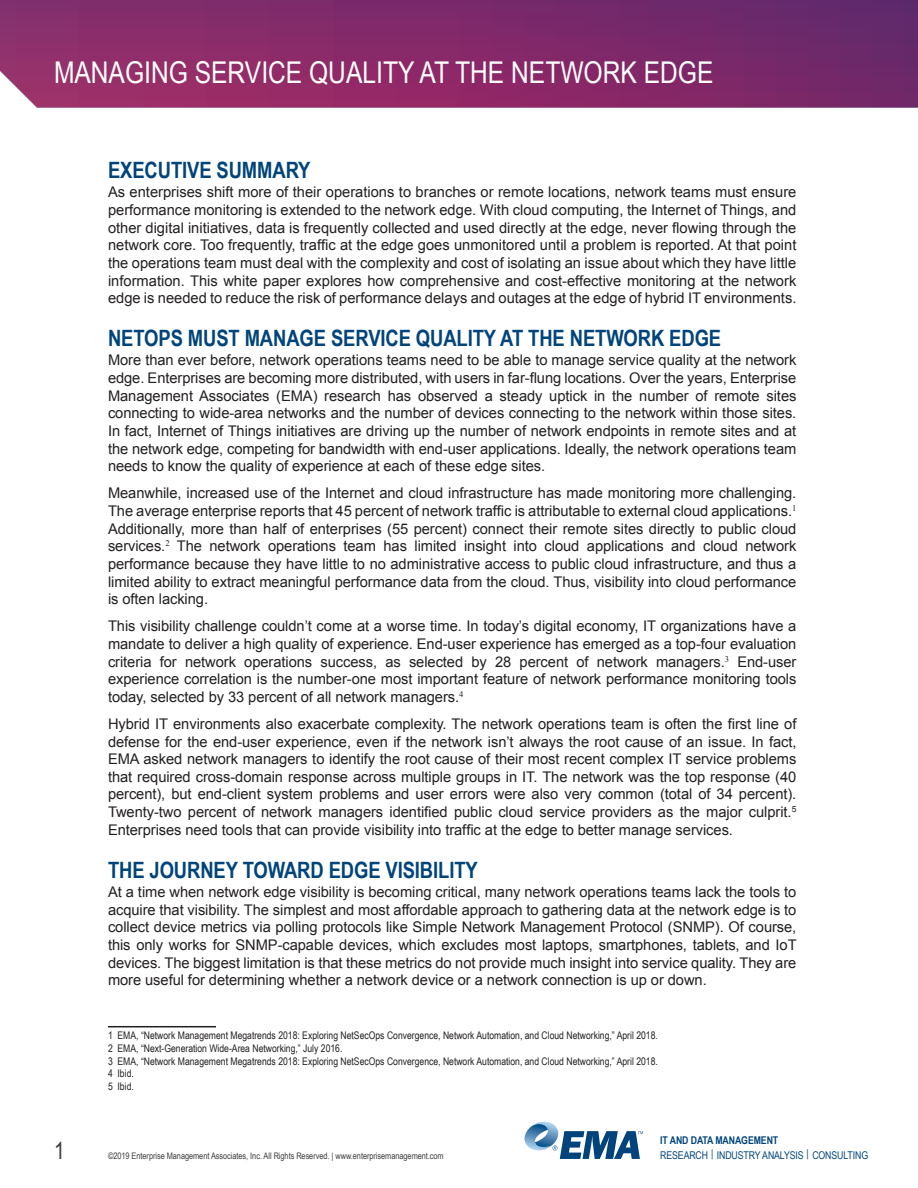
<style>
.page{position:relative;width:918px;height:1188px;background:#fff}
.page>*{position:absolute;margin:0;border:0;box-sizing:border-box;transform-origin:0 0}
.t1{font:30px "Arial Narrow";color:#fff}
.t2{font:24px "Arial";color:#3e3e3f;scale:.8 1}
.Heading_1{font:700 22.5px "Arial Narrow";letter-spacing:-.005em;color:#00447b}
.t3{font:14.7px/17.7px "Arial";letter-spacing:-.005em;color:#231f20;text-align:justify}
.t4{font:10.65px/14.5px "Arial Narrow";letter-spacing:-.01em;color:#00447b}
.Footnote_Text{font:10.5px "Arial Narrow";color:#231f20}
.t5{font:9px "Arial Narrow";letter-spacing:-.005em;color:#3e3e3f}
.s1{font-weight:700}
</style>
<div class="page">
<svg style="left:524px;top:1122px;width:119px;height:37px"></svg>
<svg style="left:0;top:0;width:918px;height:108px;background:#832c6a"></svg>
<hr style="left:108px;top:1026px;width:108px;height:1px;background:#231f20">
<h1 class="t1" style="left:54px;top:51px;width:661px">MANAGING SERVICE QUALITY AT THE NETWORK EDGE</h1>
<p class="Heading_1" style="left:108px;top:153px;width:204px">EXECUTIVE SUMMARY</p>
<p class="t3" style="left:108px;top:184px;width:690px">As enterprises shift more of their operations to branches or remote locations, network teams must ensure performance monitoring is extended to the network edge. With cloud computing, the Internet of Things, and other digital initiatives, data is frequently collected and used directly at the edge, never flowing through the network core. Too frequently, traffic at the edge goes unmonitored until a problem is reported. At that point the operations team must deal with the complexity and cost of isolating an issue about which they have little information. This white paper explores how comprehensive and cost-effective monitoring at the network edge is needed to reduce the risk of performance delays and outages at the edge of hybrid IT environments.</p>
<p class="Heading_1" style="left:108px;top:321px;width:615px">NETOPS MUST MANAGE SERVICE QUALITY AT THE NETWORK EDGE</p>
<p class="t3" style="left:108px;top:352px;width:690px">More than ever before, network operations teams need to be able to manage service quality at the network edge. Enterprises are becoming more distributed, with users in far-flung locations. Over the years, Enterprise Management Associates (EMA) research has observed a steady uptick in the number of remote sites connecting to wide-area networks and the number of devices connecting to the network within those sites.<br>In fact, Internet of Things initiatives are driving up the number of network endpoints in remote sites and at the network edge, competing for bandwidth with end-user applications. Ideally, the network operations team needs to know the quality of experience at each of these edge sites.</p>
<p class="t3" style="left:108px;top:484px;width:690px">Meanwhile, increased use of the Internet and cloud infrastructure has made monitoring more challenging.<br>The average enterprise reports that 45 percent of network traffic is attributable to external cloud applications.<sup>1<br></sup>Additionally, more than half of enterprises (55 percent) connect their remote sites directly to public cloud services.<sup>2</sup> The network operations team has limited insight into cloud applications and cloud network performance because they have little to no administrative access to public cloud infrastructure, and thus a limited ability to extract meaningful performance data from the cloud. Thus, visibility into cloud performance is often lacking.</p>
<p class="t3" style="left:108px;top:617px;width:690px">This visibility challenge couldn’t come at a worse time. In today’s digital economy, IT organizations have a mandate to deliver a high quality of experience. End-user experience has emerged as a top-four evaluation criteria for network operations success, as selected by 28 percent of network managers.<sup>3</sup> End-user experience correlation is the number-one most important feature of network performance monitoring tools today, selected by 33 percent of all network managers.<sup>4</sup></p>
<p class="t3" style="left:108px;top:715px;width:690px">Hybrid IT environments also exacerbate complexity. The network operations team is often the first line of defense for the end-user experience, even if the network isn’t always the root cause of an issue. In fact, EMA asked network managers to identify the root cause of their most recent complex IT service problems that required cross-domain response across multiple groups in IT. The network was the top response (40 percent), but end-client system problems and user errors were also very common (total of 34 percent).<br>Twenty-two percent of network managers identified public cloud service providers as the major culprit.<sup>5<br></sup>Enterprises need tools that can provide visibility into traffic at the edge to better manage services.</p>
<p class="Heading_1" style="left:108px;top:853px;width:371px">THE JOURNEY TOWARD EDGE VISIBILITY</p>
<p class="t3" style="left:108px;top:883px;width:690px">At a time when network edge visibility is becoming critical, many network operations teams lack the tools to acquire that visibility. The simplest and most affordable approach to gathering data at the network edge is to collect device metrics via polling protocols like Simple Network Management Protocol (SNMP). Of course, this only works for SNMP-capable devices, which excludes most laptops, smartphones, tablets, and IoT devices. The biggest limitation is that these metrics do not provide much insight into service quality. They are more useful for determining whether a network device or a network connection is up or down.</p>
<p class="Footnote_Text" style="left:108px;top:1028px;width:551px">1 EMA, “Network Management Megatrends 2018: Exploring NetSecOps Convergence, Network Automation, and Cloud Networking,” April 2018.</p>
<p class="Footnote_Text" style="left:108px;top:1041px;width:236px">2 EMA, “Next-Generation Wide-Area Networking,” July 2016.</p>
<p class="Footnote_Text" style="left:108px;top:1053px;width:551px">3 EMA, “Network Management Megatrends 2018: Exploring NetSecOps Convergence, Network Automation, and Cloud Networking,” April 2018.</p>
<p class="Footnote_Text" style="left:108px;top:1066px;width:27px">4 Ibid.</p>
<p class="Footnote_Text" style="left:108px;top:1078px;width:27px">5 Ibid.</p>
<h2 class="t2" style="left:54px;top:1135px;width:15px">1</h2>
<p class="t5" style="left:108px;top:1149px;width:337px">©2019 Enterprise Management Associates, Inc. All Rights Reserved. | www.enterprisemanagement.com</p>
<p class="t4" style="left:660px;top:1133px;width:209px"><span class="s1">IT AND DATA MANAGEMENT<br></span>RESEARCH <sup>|</sup> INDUSTRY ANALYSIS <sup>|</sup> CONSULTING</p>
</div>
